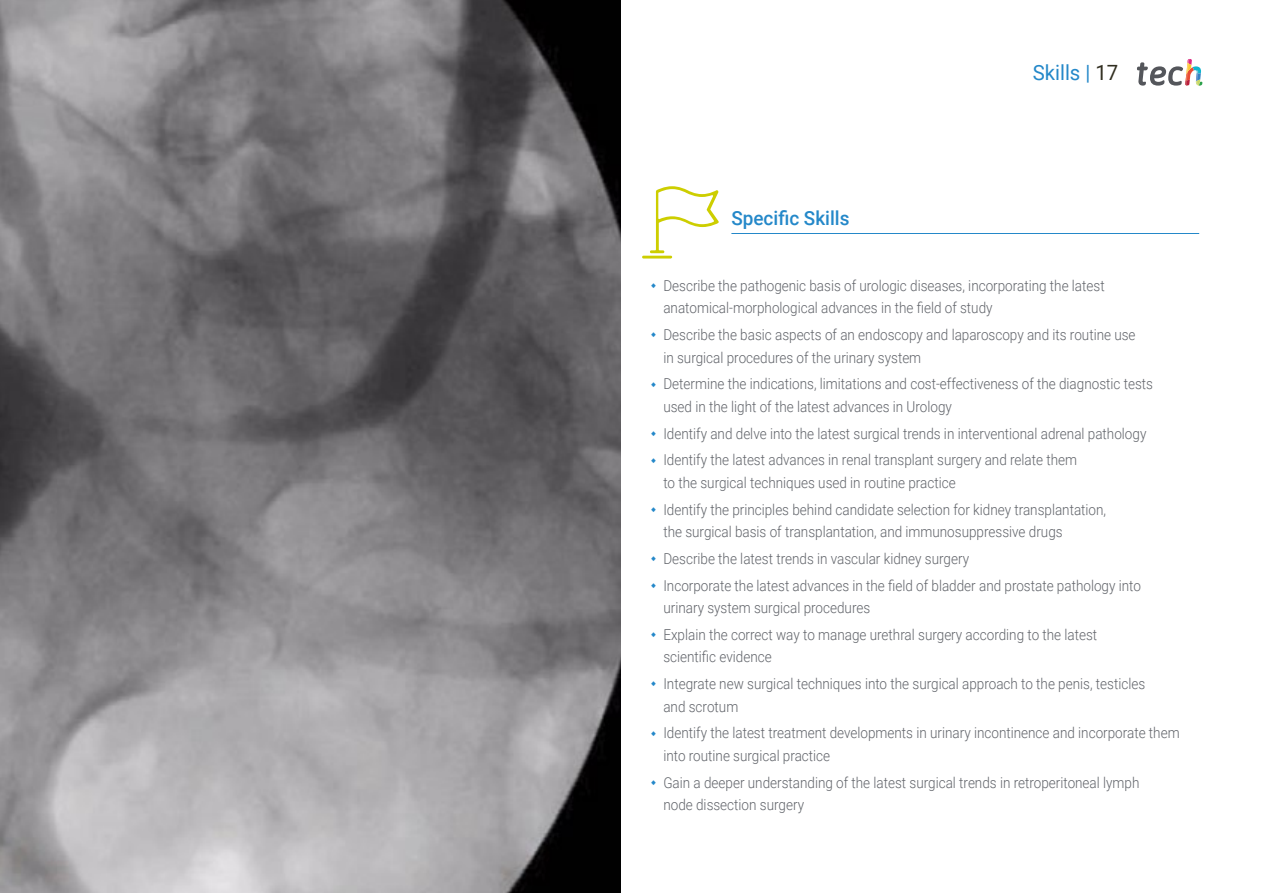
<style>
.page{position:relative;width:1263px;height:893px;background:#fff}
.page>*{position:absolute;margin:0;border:0;box-sizing:border-box;transform-origin:0 0}
.t1{font:21px "Roboto";color:#2488c9}
.t2{font:500 19.5px "Roboto";color:#2488c9}
.t3{font:300 15px/26.7px "Roboto";color:#61646a;scale:.9 1}
.s1{color:#312e20}
</style>
<div class="page">
<svg style="left:1137px;top:59px;width:65px;height:27px"></svg>
<img style="left:0;top:0;width:621px;height:893px">
<hr style="left:731px;top:233px;width:468px;height:1px;background:#2488c9">
<hr style="left:642px;top:256px;width:30px;height:3px;background:#cdce00">
<svg style="left:650px;top:186px;width:69px;height:67px"></svg>
<h2 class="t2" style="left:731px;top:205px;width:120px">Specific Skills</h2>
<h1 class="t1" style="left:1033px;top:57px;width:87px">Skills | <span class="s1">17</span></h1>
<p class="t3" style="left:663px;top:274px;width:492px;line-height:22.5px">Describe the pathogenic basis of urologic diseases, incorporating the latest anatomical-morphological advances in the field of study</p>
<p class="t3" style="left:663px;top:323px;width:526px;line-height:22.5px">Describe the basic aspects of an endoscopy and laparoscopy and its routine use in surgical procedures of the urinary system</p>
<p class="t3" style="left:663px;top:372px;width:546px;line-height:22.5px">Determine the indications, limitations and cost-effectiveness of the diagnostic tests used in the light of the latest advances in Urology</p>
<p class="t3" style="left:663px;top:419px;width:538px">Identify and delve into the latest surgical trends in interventional adrenal pathology<br>Identify the latest advances in renal transplant surgery and relate them</p>
<p class="t3" style="left:663px;top:469px;width:493px">to the surgical techniques used in routine practice<br>Identify the principles behind candidate selection for kidney transplantation,</p>
<p class="t3" style="left:663px;top:518px;width:532px">the surgical basis of transplantation, and immunosuppressive drugs<br>Describe the latest trends in vascular kidney surgery<br>Incorporate the latest advances in the field of bladder and prostate pathology into</p>
<p class="t3" style="left:663px;top:594px;width:484px">urinary system surgical procedures<br>Explain the correct way to manage urethral surgery according to the latest</p>
<p class="t3" style="left:663px;top:643px;width:537px">scientific evidence<br>Integrate new surgical techniques into the surgical approach to the penis, testicles</p>
<p class="t3" style="left:663px;top:692px;width:575px">and scrotum<br>Identify the latest treatment developments in urinary incontinence and incorporate them</p>
<p class="t3" style="left:663px;top:742px;width:530px">into routine surgical practice<br>Gain a deeper understanding of the latest surgical trends in retroperitoneal lymph</p>
<p class="t3" style="left:663px;top:791px;width:158px">node dissection surgery</p>
</div>
